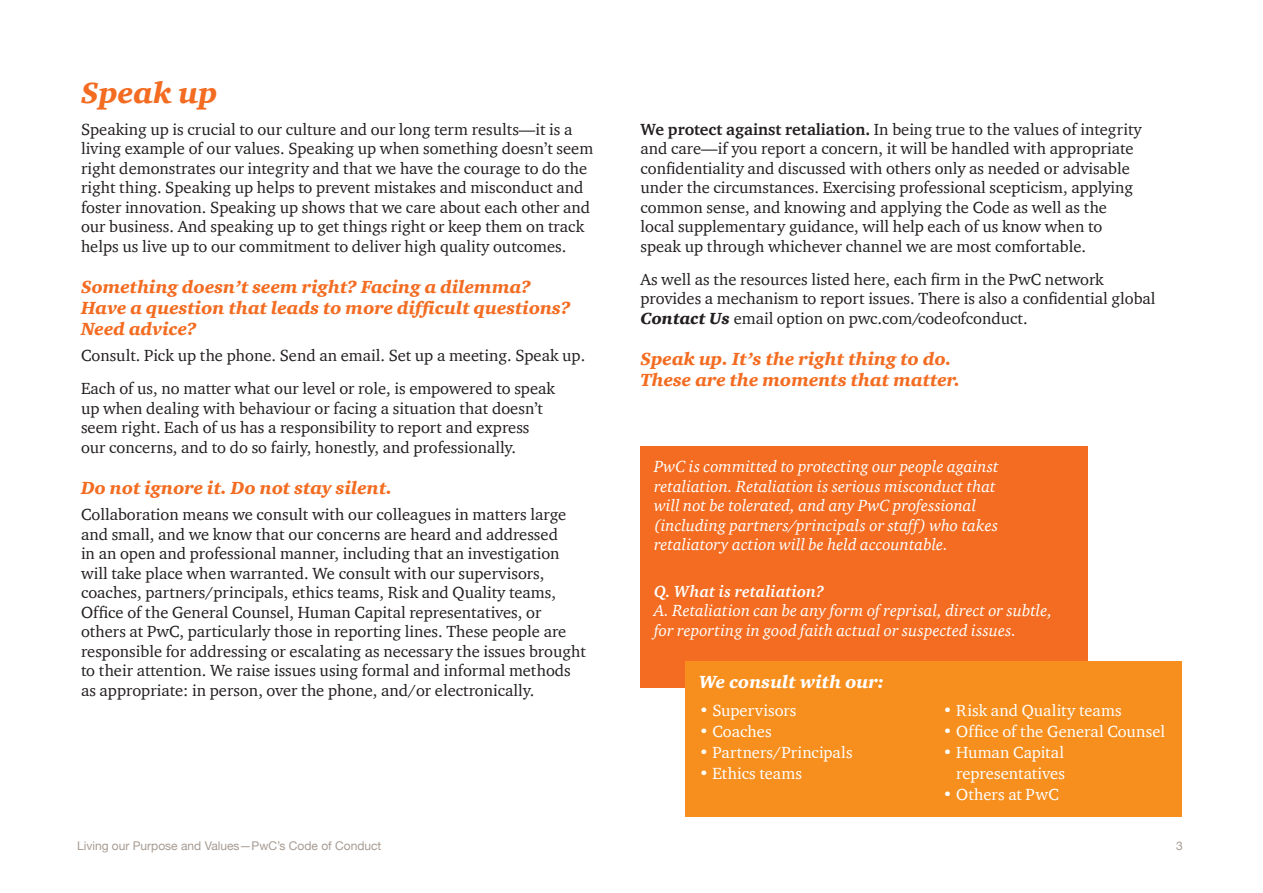
<style>
.page{position:relative;width:1263px;height:893px;background:#fff}
.page>*{position:absolute;margin:0;border:0;box-sizing:border-box;transform-origin:0 0}
.t1{font:italic 900 30px "ITC Charter Com";color:#f36c21}
.t2{font:italic 900 18px/21px "ITC Charter Com";color:#f36c21}
.t3{font:italic 900 18px "ITC Charter Com";color:#fff}
.t4{font:16.5px/19.5px "ITC Charter Com";color:#231f20}
.t5{font:italic 16.5px/19.5px "ITC Charter Com";letter-spacing:.005em;color:#fff}
.t6{font:16.5px/21px "ITC Charter Com";letter-spacing:.005em;color:#fff;text-align:right}
.t7{font:italic 700 16.5px "ITC Charter Com";letter-spacing:.005em;color:#fff}
.t8{font:12px "Helvetica Neue";color:#a79b91}
.s1{font-weight:700}
.s2{font-weight:900;font-style:italic}
</style>
<div class="page">
<div style="left:640px;top:446px;width:448px;height:242px;background:#f36c21"></div>
<div style="left:685px;top:661px;width:497px;height:156px;background:#f68f1e"></div>
<h1 class="t1" style="left:81px;top:75px;width:138px">Speak up</h1>
<p class="t4" style="left:81px;top:119px;width:514px">Speaking up is crucial to our culture and our long term results—it is a living example of our values. Speaking up when something doesn’t seem right demonstrates our integrity and that we have the courage to do the right thing. Speaking up helps to prevent mistakes and misconduct and foster innovation. Speaking up shows that we care about each other and our business. And speaking up to get things right or keep them on track helps us live up to our commitment to deliver high quality outcomes.</p>
<p class="t2" style="left:81px;top:276px;width:491px">Something doesn’t seem right? Facing a dilemma?<br>Have a question that leads to more difficult questions?<br>Need advice?</p>
<p class="t4" style="left:81px;top:339px;width:506px;line-height:33px">Consult. Pick up the phone. Send an email. Set up a meeting. Speak up.<br>Each of us, no matter what our level or role, is empowered to speak</p>
<p class="t4" style="left:81px;top:398px;width:464px">up when dealing with behaviour or facing a situation that doesn’t seem right. Each of us has a responsibility to report and express our concerns, and to do so fairly, honestly, and professionally.</p>
<p class="t2" style="left:81px;top:477px;width:313px">Do not ignore it. Do not stay silent.</p>
<p class="t4" style="left:81px;top:505px;width:506px">Collaboration means we consult with our colleagues in matters large and small, and we know that our concerns are heard and addressed<br>in an open and professional manner, including that an investigation will take place when warranted. We consult with our supervisors, coaches, partners/principals, ethics teams, Risk and Quality teams, Office of the General Counsel, Human Capital representatives, or others at PwC, particularly those in reporting lines. These people are responsible for addressing or escalating as necessary the issues brought to their attention. We raise issues using formal and informal methods as appropriate: in person, over the phone, and/or electronically.</p>
<p class="t4" style="left:640px;top:119px;width:503px"><span class="s1">We protect against retaliation.</span> In being true to the values of integrity and care—if you report a concern, it will be handled with appropriate confidentiality and discussed with others only as needed or advisable under the circumstances. Exercising professional scepticism, applying common sense, and knowing and applying the Code as well as the local supplementary guidance, will help each of us know when to speak up through whichever channel we are most comfortable.</p>
<p class="t4" style="left:640px;top:269px;width:517px">As well as the resources listed here, each firm in the PwC network provides a mechanism to report issues. There is also a confidential global<br><span class="s2">Contact Us</span> email option on pwc.com/codeofconduct.</p>
<p class="t2" style="left:640px;top:348px;width:321px">Speak up. It’s the right thing to do.<br>These are the moments that matter.</p>
<p class="t5" style="left:654px;top:457px;width:346px">PwC is committed to protecting our people against retaliation. Retaliation is serious misconduct that will not be tolerated, and any PwC professional (including partners/principals or staff) who takes retaliatory action will be held accountable.</p>
<p class="t7" style="left:654px;top:581px;width:172px">Q. What is retaliation?</p>
<p class="t5" style="left:654px;top:601px;width:400px">A. Retaliation can be any form of reprisal, direct or subtle, for reporting in good faith actual or suspected issues.</p>
<p class="t3" style="left:699px;top:671px;width:187px">We consult with our:</p>
<p class="t6" style="left:699px;top:699px;width:99px">• Supervisors</p>
<p class="t6" style="left:699px;top:720px;width:74px">• Coaches</p>
<p class="t6" style="left:699px;top:741px;width:155px">• Partners/Principals</p>
<p class="t6" style="left:699px;top:763px;width:105px">• Ethics teams</p>
<p class="t6" style="left:943px;top:699px;width:181px">• Risk and Quality teams</p>
<p class="t6" style="left:943px;top:720px;width:224px">• Office of the General Counsel</p>
<p class="t6" style="left:943px;top:741px;width:124px">• Human Capital representatives</p>
<p class="t6" style="left:943px;top:783px;width:118px">• Others at PwC</p>
<p class="t8" style="left:77px;top:837px;width:306px">Living our Purpose and Values—PwC’s Code of Conduct</p>
<p class="t8" style="left:1176px;top:837px;width:8px">3</p>
</div>
